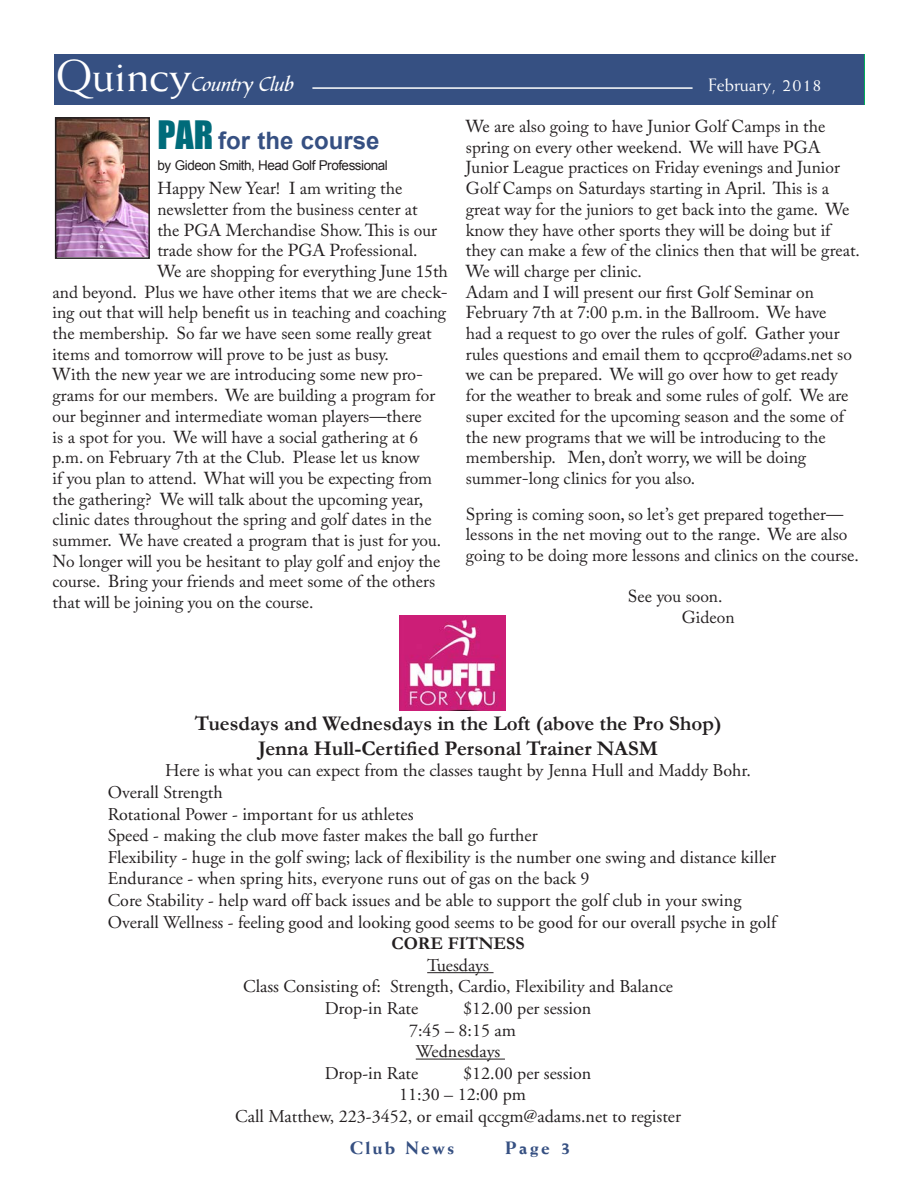
<style>
.page{position:relative;width:918px;height:1188px;background:#fff}
.page>*{position:absolute;margin:0;border:0;box-sizing:border-box;transform-origin:0 0}
.t1{font:45px "Weiss";color:#fff}
.t2{font:700 24px "Arial";color:#365082}
.t3{font:700 21px/25.2px "Garamond";color:#231f20;text-align:center}
.t4{font:21px "Bible Script Plain";color:#fff}
.t5{font:18px/21.6px "Adobe Garamond";color:#231f20}
.t6{font:800 18px "Weiss";letter-spacing:.125em;color:#365082}
.t7{font:18px "Weiss";color:#fff}
.t8{font:18px "Weiss";letter-spacing:.05em;color:#fff}
.t9{font:700 18px "Garamond";color:#231f20}
.t10{font:17.25px/20.7px "Adobe Caslon Pro";color:#231f20}
.t11{font:13.5px "Arial";letter-spacing:-.035em;color:#231f20}
.s1{font-family:"Impact";font-weight:400;font-size:36px;color:#006b7a}
</style>
<div class="page">
<div style="left:54px;top:54px;width:810px;height:50px;background:#365082"></div>
<hr style="left:312px;top:87px;width:381px;height:2px;background:#fff">
<img style="left:58px;top:120px;width:89px;height:136px">
<div style="left:55px;top:117px;width:95px;height:142px;border:2px solid #231f20"></div>
<img style="left:399px;top:615px;width:106px;height:96px">
<hr style="left:427px;top:972px;width:67px;height:1px;background:#231f20">
<hr style="left:416px;top:1059px;width:89px;height:1px;background:#231f20">
<h1 class="t1" style="left:55px;top:49px;width:138px">Quincy</h1>
<p class="t4" style="left:193px;top:71px;width:103px">Country Club</p>
<p class="t7" style="left:708px;top:74px;width:114px">February, 2018</p>
<p class="t8" style="left:715px;top:74px;width:133px">December, 2014</p>
<h2 class="t2" style="left:157px;top:125px;width:224px"><span class="s1">PAR</span> for the course</h2>
<p class="t11" style="left:157px;top:157px;width:232px">by Gideon Smith, Head Golf Professional</p>
<p class="t10" style="left:157px;top:178px;width:246px">Happy New Year! I am writing the</p>
<p class="t10" style="left:157px;top:199px;width:262px">newsletter from the business center at</p>
<p class="t10" style="left:157px;top:219px;width:281px">the PGA Merchandise Show. This is our</p>
<p class="t10" style="left:157px;top:240px;width:262px">trade show for the PGA Professional.</p>
<p class="t10" style="left:157px;top:261px;width:292px">We are shopping for everything June 15th</p>
<p class="t10" style="left:53px;top:281px;width:397px">and beyond. Plus we have other items that we are check-</p>
<p class="t10" style="left:53px;top:302px;width:395px">ing out that will help benefit us in teaching and coaching</p>
<p class="t10" style="left:53px;top:323px;width:381px">the membership. So far we have seen some really great</p>
<p class="t10" style="left:53px;top:343px;width:338px">items and tomorrow will prove to be just as busy.</p>
<p class="t10" style="left:53px;top:364px;width:372px">With the new year we are introducing some new pro-</p>
<p class="t10" style="left:53px;top:385px;width:384px">grams for our members. We are building a program for</p>
<p class="t10" style="left:53px;top:406px;width:371px">our beginner and intermediate woman players—there</p>
<p class="t10" style="left:53px;top:426px;width:367px">is a spot for you. We will have a social gathering at 6</p>
<p class="t10" style="left:53px;top:447px;width:369px">p.m. on February 7th at the Club. Please let us know</p>
<p class="t10" style="left:53px;top:468px;width:381px">if you plan to attend. What will you be expecting from</p>
<p class="t10" style="left:53px;top:488px;width:372px">the gathering? We will talk about the upcoming year,</p>
<p class="t10" style="left:53px;top:509px;width:381px">clinic dates throughout the spring and golf dates in the</p>
<p class="t10" style="left:53px;top:530px;width:390px">summer. We have created a program that is just for you.</p>
<p class="t10" style="left:53px;top:550px;width:390px">No longer will you be hesitant to play golf and enjoy the</p>
<p class="t10" style="left:53px;top:571px;width:384px">course. Bring your friends and meet some of the others</p>
<p class="t10" style="left:53px;top:592px;width:262px">that will be joining you on the course.</p>
<p class="t10" style="left:466px;top:116px;width:396px">We are also going to have Junior Golf Camps in the spring on every other weekend. We will have PGA Junior League practices on Friday evenings and Junior Golf Camps on Saturdays starting in April. This is a great way for the juniors to get back into the game. We know they have other sports they will be doing but if they can make a few of the clinics then that will be great.<br>We will charge per clinic.<br>Adam and I will present our first Golf Seminar on February 7th at 7:00 p.m. in the Ballroom. We have<br>had a request to go over the rules of golf. Gather your rules questions and email them to qccpro@adams.net so we can be prepared. We will go over how to get ready for the weather to break and some rules of golf. We are super excited for the upcoming season and the some of the new programs that we will be introducing to the membership. Men, don’t worry, we will be doing summer-long clinics for you also.</p>
<p class="t10" style="left:466px;top:503px;width:394px">Spring is coming soon, so let’s get prepared together— lessons in the net moving out to the range. We are also going to be doing more lessons and clinics on the course.</p>
<p class="t10" style="left:682px;top:586px;width:54px;text-indent:-54px">See you soon.<br>Gideon</p>
<p class="t3" style="left:195px;top:710px;width:528px">Tuesdays and Wednesdays in the Loft (above the Pro Shop)<br>Jenna Hull-Certified Personal Trainer NASM</p>
<p class="t5" style="left:108px;top:760px;width:670px;text-indent:58px">Here is what you can expect from the classes taught by Jenna Hull and Maddy Bohr.<br>Overall Strength<br>Rotational Power - important for us athletes<br>Speed - making the club move faster makes the ball go further<br>Flexibility - huge in the golf swing; lack of flexibility is the number one swing and distance killer Endurance - when spring hits, everyone runs out of gas on the back 9<br>Core Stability - help ward off back issues and be able to support the golf club in your swing Overall Wellness - feeling good and looking good seems to be good for our overall psyche in golf</p>
<p class="t9" style="left:392px;top:933px;width:135px">CORE FITNESS</p>
<p class="t5" style="left:427px;top:955px;width:63px">Tuesdays</p>
<p class="t5" style="left:243px;top:976px;width:431px">Class Consisting of: Strength, Cardio, Flexibility and Balance</p>
<p class="t5" style="left:325px;top:998px;width:95px">Drop-in Rate</p>
<p class="t5" style="left:463px;top:998px;width:130px">$12.00 per session</p>
<p class="t5" style="left:409px;top:1020px;width:108px">7:45 – 8:15 am</p>
<p class="t5" style="left:416px;top:1041px;width:86px">Wednesdays</p>
<p class="t5" style="left:325px;top:1063px;width:95px">Drop-in Rate</p>
<p class="t5" style="left:463px;top:1063px;width:130px">$12.00 per session</p>
<p class="t5" style="left:399px;top:1084px;width:128px">11:30 – 12:00 pm</p>
<p class="t5" style="left:235px;top:1106px;width:447px">Call Matthew, 223-3452, or email qccgm@adams.net to register</p>
<p class="t6" style="left:350px;top:1137px;width:106px">Club News</p>
<p class="t6" style="left:506px;top:1137px;width:67px">Page 3</p>
</div>
